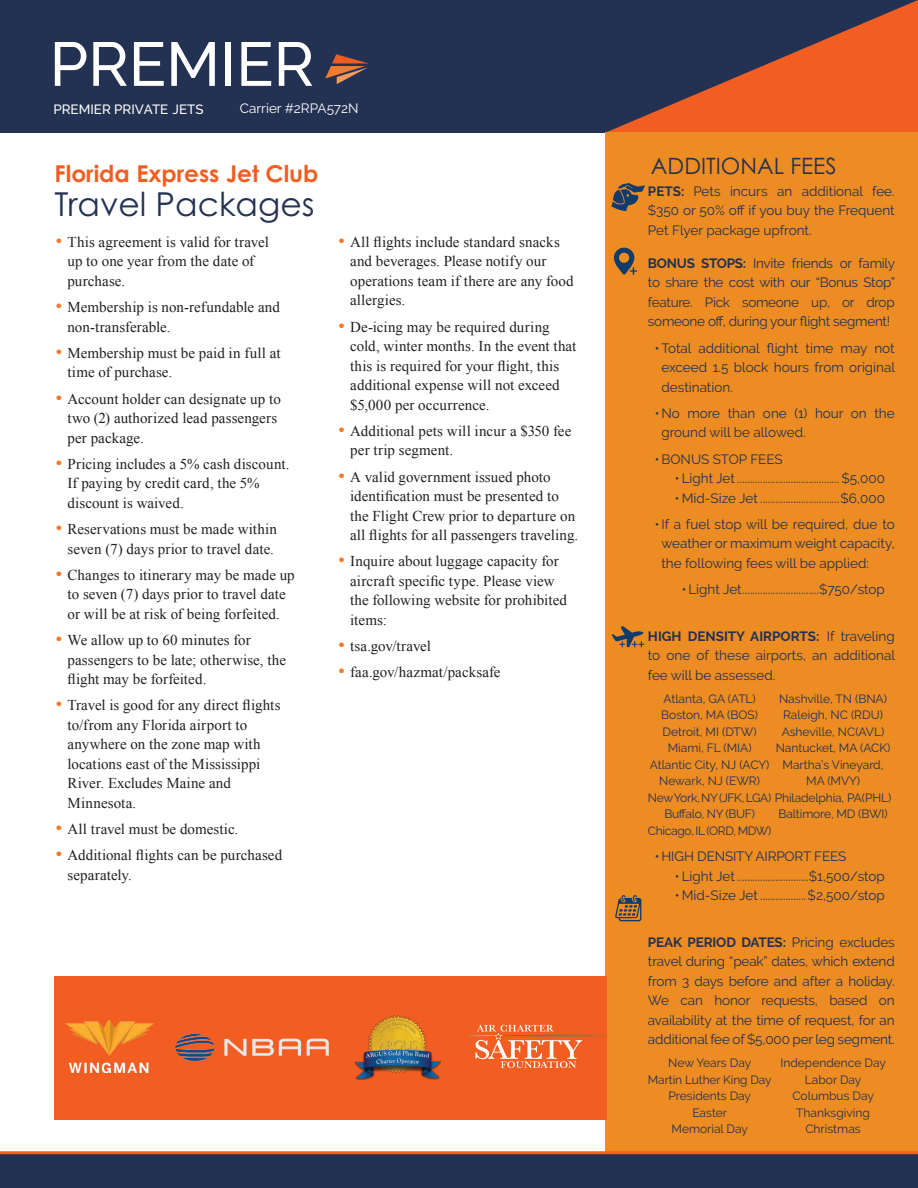
<style>
.page{position:relative;width:918px;height:1188px;background:#fff}
.page>*{position:absolute;margin:0;border:0;box-sizing:border-box;transform-origin:0 0}
.t1{font:500 61.8px "Raleway";color:#fff}
.big_thin_blue_title{font:33px "Century Gothic Pro";color:#233152}
.Smaller_orange_title{font:700 23.25px "Century Gothic Pro";color:#f25d21}
.thin_blue_subtitle{font:22.5px "Century Gothic Pro";color:#233152}
.t2{font:15px/19.5px "Times New Roman";letter-spacing:.005em;color:#231f20}
.t3{font:13.5px/19.5px "Raleway";color:#233152;text-align:justify}
.t4{font:13.5px "Raleway";color:#fff}
.t5{font:500 13.35px "Raleway";color:#fff}
.t6{font:12px/16.5px "Raleway";color:#233152;text-align:center}
.t7{font:12px "Raleway";letter-spacing:-.025em;color:#233152}
.s1{font-family:"Charter";font-size:16.5px;color:#f47b2c}
.s2{font-weight:700}
</style>
<div class="page">
<div style="left:0;top:0;width:918px;height:132px;background:#233152"></div>
<svg style="left:607px;top:0;width:311px;height:132px"></svg>
<div style="left:606px;top:132px;width:312px;height:1054px;background:#ec8c22"></div>
<div style="left:0;top:1154px;width:918px;height:34px;background:#233152"></div>
<hr style="left:0;top:1151px;width:918px;height:3px;background:#f25d21">
<svg style="left:325px;top:54px;width:44px;height:30px"></svg>
<div style="left:54px;top:976px;width:553px;height:144px;background:#f25d21"></div>
<img style="left:66px;top:1020px;width:87px;height:53px">
<img style="left:354px;top:1015px;width:86px;height:65px">
<svg style="left:468px;top:1025px;width:137px;height:43px"></svg>
<img style="left:175px;top:1033px;width:154px;height:28px">
<svg style="left:611px;top:183px;width:34px;height:28px"></svg>
<svg style="left:614px;top:248px;width:23px;height:27px"></svg>
<svg style="left:612px;top:626px;width:32px;height:21px"></svg>
<svg style="left:615px;top:895px;width:26px;height:26px"></svg>
<h1 class="t1" style="left:50px;top:28px;width:266px">PREMIER</h1>
<p class="t5" style="left:54px;top:101px;width:152px">PREMIER PRIVATE JETS</p>
<p class="t4" style="left:240px;top:101px;width:120px">Carrier #2RPA572N</p>
<p class="Smaller_orange_title" style="left:55px;top:159px;width:265px">Florida Express Jet Club</p>
<p class="big_thin_blue_title" style="left:55px;top:184px;width:262px">Travel Packages</p>
<p class="t2" style="left:68px;top:232px;width:203px;text-indent:-14px"><span class="s1">•</span> This agreement is valid for travel up to one year from the date of purchase.</p>
<p class="t2" style="left:68px;top:297px;width:214px;text-indent:-14px"><span class="s1">•</span> Membership is non-refundable and non-transferable.</p>
<p class="t2" style="left:68px;top:343px;width:215px;text-indent:-14px"><span class="s1">•</span> Membership must be paid in full at time of purchase.</p>
<p class="t2" style="left:68px;top:389px;width:215px;text-indent:-14px"><span class="s1">•</span> Account holder can designate up to two (2) authorized lead passengers per package.</p>
<p class="t2" style="left:68px;top:454px;width:223px;text-indent:-14px"><span class="s1">•</span> Pricing includes a 5% cash discount.<br>If paying by credit card, the 5% discount is waived.</p>
<p class="t2" style="left:54px;top:519px;width:225px;text-align:right"><span class="s1">•</span> Reservations must be made within seven (7) days prior to travel date.</p>
<p class="t2" style="left:54px;top:565px;width:242px;text-align:center"><span class="s1">•</span> Changes to itinerary may be made up to seven (7) days prior to travel date<br>or will be at risk of being forfeited.</p>
<p class="t2" style="left:68px;top:630px;width:220px;text-indent:-14px"><span class="s1">•</span> We allow up to 60 minutes for passengers to be late; otherwise, the flight may be forfeited.</p>
<p class="t2" style="left:68px;top:695px;width:215px;text-indent:-14px"><span class="s1">•</span> Travel is good for any direct flights to/from any Florida airport to anywhere on the zone map with locations east of the Mississippi<br>River. Excludes Maine and<br>Minnesota.</p>
<p class="t2" style="left:54px;top:819px;width:186px"><span class="s1">•</span> All travel must be domestic.</p>
<p class="t2" style="left:68px;top:845px;width:216px;text-indent:-14px"><span class="s1">•</span> Additional flights can be purchased separately.</p>
<p class="t2" style="left:350px;top:232px;width:225px;text-indent:-14px"><span class="s1">•</span> All flights include standard snacks and beverages. Please notify our operations team if there are any food allergies.</p>
<p class="t2" style="left:350px;top:317px;width:228px;text-indent:-14px"><span class="s1">•</span> De-icing may be required during cold, winter months. In the event that this is required for your flight, this additional expense will not exceed $5,000 per occurrence.</p>
<p class="t2" style="left:350px;top:421px;width:223px;text-indent:-14px"><span class="s1">•</span> Additional pets will incur a $350 fee per trip segment.</p>
<p class="t2" style="left:350px;top:467px;width:230px;text-indent:-14px"><span class="s1">•</span> A valid government issued photo identification must be presented to the Flight Crew prior to departure on all flights for all passengers traveling.</p>
<p class="t2" style="left:350px;top:551px;width:218px;text-indent:-14px"><span class="s1">•</span> Inquire about luggage capacity for aircraft specific type. Please view the following website for prohibited items:</p>
<p class="t2" style="left:337px;top:636px;width:96px"><span class="s1">•</span> tsa.gov/travel</p>
<p class="t2" style="left:337px;top:662px;width:165px"><span class="s1">•</span> faa.gov/hazmat/packsafe</p>
<p class="thin_blue_subtitle" style="left:651px;top:152px;width:187px">ADDITIONAL FEES</p>
<p class="t3" style="left:648px;top:181px;width:248px"><span class="s2">PETS:</span> Pets incurs an additional fee. $350 or 50% off if you buy the Frequent Pet Flyer package upfront.</p>
<p class="t3" style="left:648px;top:253px;width:249px"><span class="s2">BONUS STOPS:</span> Invite friends or family to share the cost with our “Bonus Stop” feature. Pick someone up, or drop someone off, during your flight segment!</p>
<p class="t3" style="left:661px;top:338px;width:235px;text-indent:-7px">•Total additional flight time may not exceed 1.5 block hours from original destination.</p>
<p class="t3" style="left:661px;top:403px;width:235px;text-indent:-7px">•No more than one (1) hour on the ground will be allowed.</p>
<p class="t3" style="left:655px;top:449px;width:130px">•BONUS STOP FEES</p>
<p class="t3" style="left:675px;top:469px;width:212px">• Light Jet ........................................ $5,000</p>
<p class="t3" style="left:675px;top:488px;width:212px">• Mid-Size Jet ...............................$6,000</p>
<p class="t3" style="left:661px;top:514px;width:235px;text-indent:-7px">•If a fuel stop will be required, due to weather or maximum weight capacity, the following fees will be applied:</p>
<p class="t3" style="left:682px;top:580px;width:205px">• Light Jet..............................$750/stop</p>
<p class="t3" style="left:648px;top:626px;width:249px"><span class="s2">HIGH DENSITY AIRPORTS:</span> If traveling to one of these airports, an additional fee will be assessed.</p>
<p class="t6" style="left:663px;top:690px;width:94px">Atlanta, GA (ATL)</p>
<p class="t6" style="left:661px;top:707px;width:98px">Boston, MA (BOS)</p>
<p class="t6" style="left:663px;top:723px;width:96px">Detroit, MI (DTW)</p>
<p class="t6" style="left:668px;top:740px;width:85px">Miami, FL (MIA)</p>
<p class="t6" style="left:650px;top:756px;width:121px">Atlantic City, NJ (ACY)</p>
<p class="t6" style="left:659px;top:773px;width:102px">Newark, NJ (EWR)</p>
<p class="t6" style="left:648px;top:789px;width:245px">New York, NY (JFK, LGA) Philadelphia, PA(PHL)</p>
<p class="t7" style="left:664px;top:807px;width:92px">Buffalo, NY (BUF)</p>
<p class="t7" style="left:648px;top:824px;width:125px">Chicago, IL (ORD, MDW)</p>
<p class="t6" style="left:776px;top:690px;width:116px">Nashville, TN (BNA)<br>Raleigh, NC (RDU)<br>Asheville, NC(AVL)<br>Nantucket, MA (ACK)<br>Martha’s Vineyard,<br>MA (MVY)</p>
<p class="t6" style="left:779px;top:806px;width:111px">Baltimore, MD (BWI)</p>
<p class="t3" style="left:655px;top:847px;width:193px">• HIGH DENSITY AIRPORT FEES</p>
<p class="t3" style="left:675px;top:866px;width:212px">• Light Jet ............................$1,500/stop</p>
<p class="t3" style="left:675px;top:886px;width:212px">• Mid-Size Jet ..................$2,500/stop</p>
<p class="t3" style="left:648px;top:932px;width:248px"><span class="s2">PEAK PERIOD DATES:</span> Pricing excludes travel during “peak” dates, which extend from 3 days before and after a holiday.<br>We can honor requests, based on availability at the time of request, for an additional fee of $5,000 per leg segment.</p>
<p class="t6" style="left:668px;top:1055px;width:85px">New Years Day</p>
<p class="t6" style="left:648px;top:1071px;width:125px">Martin Luther King Day</p>
<p class="t6" style="left:668px;top:1088px;width:84px">Presidents Day</p>
<p class="t6" style="left:692px;top:1104px;width:36px">Easter</p>
<p class="t6" style="left:672px;top:1121px;width:78px">Memorial Day</p>
<p class="t6" style="left:780px;top:1055px;width:107px">Independence Day</p>
<p class="t6" style="left:805px;top:1071px;width:58px">Labor Day</p>
<p class="t6" style="left:792px;top:1088px;width:83px">Columbus Day</p>
<p class="t6" style="left:796px;top:1104px;width:75px">Thanksgiving</p>
<p class="t6" style="left:805px;top:1121px;width:57px">Christmas</p>
</div>
